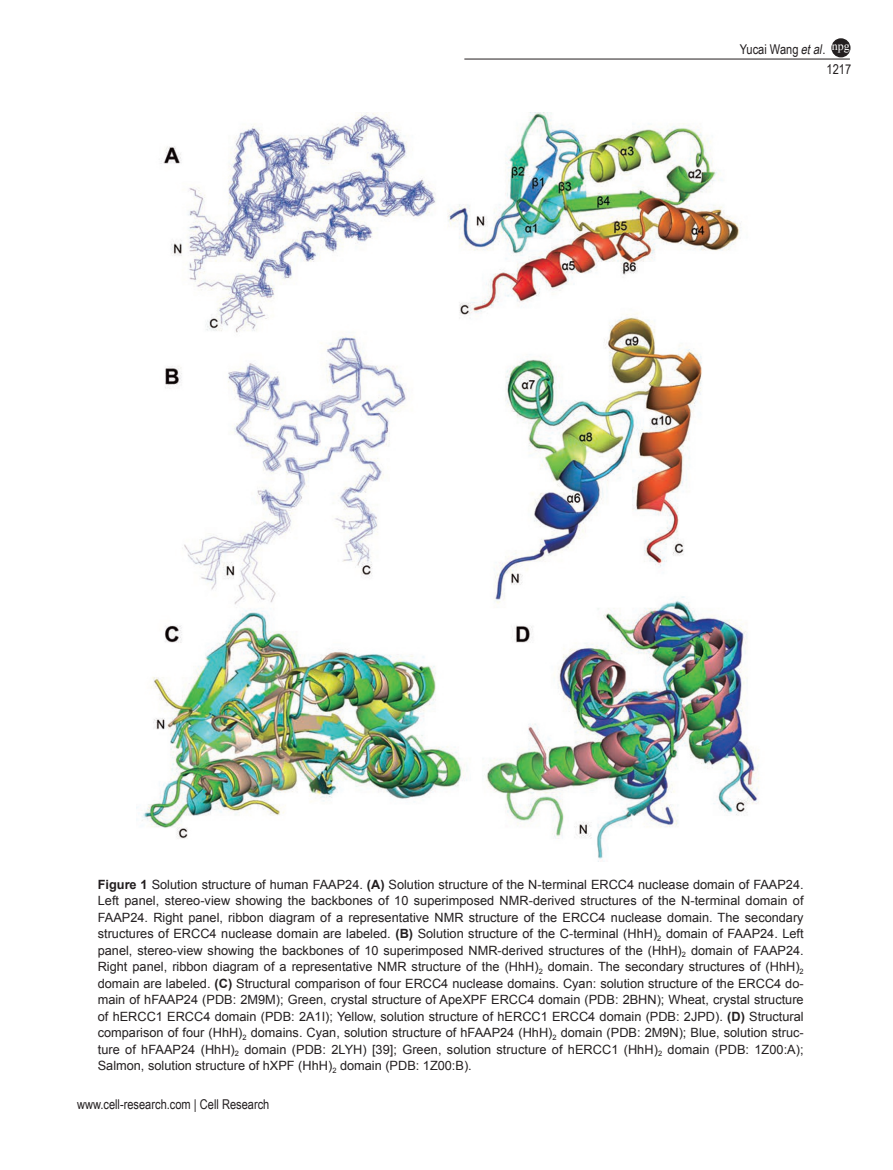
<style>
.page{position:relative;width:893px;height:1170px;background:#fff}
.page>*{position:absolute;margin:0;border:0;box-sizing:border-box;transform-origin:0 0}
.t1{font:13.5px "Arial Narrow";color:#231f20}
.t2{font:12.75px/16.5px "Arial MT2";color:#231f20;text-align:justify}
.t3{font:12px "Times New Roman";color:#fff}
.s1{font-style:italic}
.s2{font-family:"Arial";font-weight:700}
</style>
<div class="page">
<hr style="left:464px;top:59px;width:386px;height:1px;background:#231f20">
<div style="left:832px;top:39px;width:18px;height:18px;background:#231f20;border-radius:50%"></div>
<div style="left:831px;top:38px;width:19px;height:19px;border:2px solid #231f20;border-radius:50%"></div>
<img style="left:137px;top:113px;width:622px;height:748px">
<p class="t3" style="left:832px;top:38px;width:19px">npg</p>
<p class="t1" style="left:740px;top:40px;width:87px">Yucai Wang <span class="s1">etal</span>.</p>
<p class="t1" style="left:826px;top:59px;width:26px">1217</p>
<p class="t2" style="left:98px;top:876px;width:707px"><span class="s2">Figure 1</span> Solution structure of human FAAP24. <span class="s2">(A)</span> Solution structure of the N-terminal ERCC4 nuclease domain of FAAP24.<br>Left panel, stereo-view showing the backbones of 10 superimposed NMR-derived structures of the N-terminal domain of FAAP24. Right panel, ribbon diagram of a representative NMR structure of the ERCC4 nuclease domain. The secondary structures of ERCC4 nuclease domain are labeled. <span class="s2">(B)</span> Solution structure of the C-terminal (HhH)<sub>2</sub> domain of FAAP24. Left panel, stereo-view showing the backbones of 10 superimposed NMR-derived structures of the (HhH)<sub>2</sub> domain of FAAP24.<br>Right panel, ribbon diagram of a representative NMR structure of the (HhH)<sub>2</sub> domain. The secondary structures of (HhH)<sub>2 </sub>domain are labeled. <span class="s2">(C)</span> Structural comparison of four ERCC4 nuclease domains. Cyan: solution structure of the ERCC4 do&shy;main of hFAAP24 (PDB: 2M9M); Green, crystal structure of ApeXPF ERCC4 domain (PDB: 2BHN); Wheat, crystal structure of hERCC1 ERCC4 domain (PDB: 2A1I); Yellow, solution structure of hERCC1 ERCC4 domain (PDB: 2JPD). <span class="s2">(D)</span> Structural comparison of four (HhH)<sub>2</sub> domains. Cyan, solution structure of hFAAP24 (HhH)<sub>2</sub> domain (PDB: 2M9N); Blue, solution struc&shy;ture of hFAAP24 (HhH)<sub>2</sub> domain (PDB: 2LYH) [39]; Green, solution structure of hERCC1 (HhH)<sub>2</sub> domain (PDB: 1Z00:A); Salmon, solution structure of hXPF (HhH)<sub>2</sub> domain (PDB: 1Z00:B).</p>
<p class="t1" style="left:77px;top:1094px;width:194px">www.cell-research.com | Cell Research</p>
</div>
